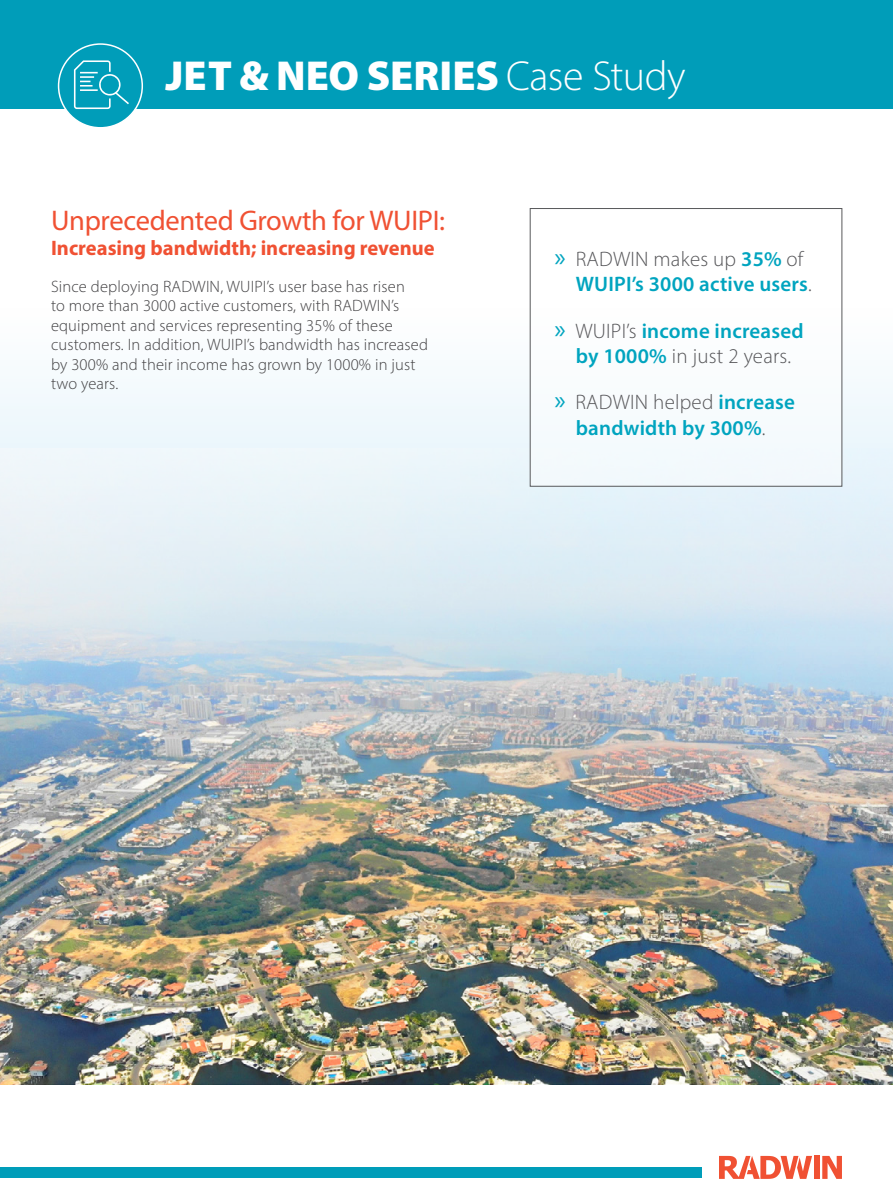
<style>
.page{position:relative;width:893px;height:1191px;background:#fff}
.page>*{position:absolute;margin:0;border:0;box-sizing:border-box;transform-origin:0 0}
.t1{font:900 42px "Myriad Pro";color:#fff}
.t2{font:28.5px "Myriad Pro";letter-spacing:-.01em;color:#f05133}
.t3{font:27px "Myriad Pro";color:#00a4bf}
.t4{font:600 21px "Myriad Pro";letter-spacing:.01em;color:#00a4bf}
.t5{font:300 21px "Myriad Pro";letter-spacing:.01em;color:#565659}
.t6{font:700 21px "Myriad Pro";color:#f05133}
.t7{font:300 16.5px/19.5px "Myriad Pro";letter-spacing:.01em;color:#414042}
.s1{font-weight:300}
.s2{font-weight:600;color:#00a4bf}
.s3{font-weight:300;color:#565659}
</style>
<div class="page">
<div style="left:0;top:1167px;width:701px;height:11px;background:#009db9"></div>
<div style="left:0;top:0;width:893px;height:108px;background:#009db9"></div>
<div style="left:814px;top:1155px;width:6px;height:23px;background:#f05133"></div>
<svg style="left:822px;top:1155px;width:20px;height:23px"></svg>
<svg style="left:719px;top:1155px;width:93px;height:23px"></svg>
<div style="left:59px;top:44px;width:83px;height:84px;background:#009db9;border-radius:50%"></div>
<div style="left:58px;top:43px;width:85px;height:85px;border:2px solid #fff;border-radius:50%"></div>
<svg style="left:74px;top:60px;width:55px;height:49px"></svg>
<div style="left:0;top:301px;width:893px;height:783px;background:#f6fbfd"></div>
<img style="left:0;top:448px;width:893px;height:636px">
<div style="left:530px;top:208px;width:312px;height:278px;background:#fff"></div>
<div style="left:530px;top:208px;width:312px;height:278px;border:1px solid #58595b"></div>
<h1 class="t1" style="left:165px;top:48px;width:522px">JET &amp; NEO SERIES <span class="s1">Case Study</span></h1>
<h2 class="t2" style="left:51px;top:203px;width:396px">Unprecedented Growth for WUIPI:</h2>
<p class="t6" style="left:51px;top:234px;width:385px">Increasing bandwidth; increasing revenue</p>
<p class="t7" style="left:51px;top:276px;width:378px">Since deploying RADWIN, WUIPIs’ user base has risen<br>to more than 3000 active customers, with RADWINs’ equipment and services representing 35% of these customers In. addition, WUIPIs’ bandwidth has increased by 300% and their income has grown by 1000% in just two years.</p>
<h3 class="t3" style="left:554px;top:240px;width:13px">»</h3>
<h3 class="t3" style="left:554px;top:312px;width:13px">»</h3>
<h3 class="t3" style="left:554px;top:384px;width:13px">»</h3>
<p class="t5" style="left:576px;top:246px;width:229px">RADWIN makes up <span class="s2">35%</span> of</p>
<p class="t4" style="left:576px;top:271px;width:238px">WUIPI s’ 3000 active users<span class="s3">.</span></p>
<p class="t4" style="left:575px;top:317px;width:230px"><span class="s3">WUIPIs’</span> income increased</p>
<p class="t5" style="left:576px;top:343px;width:217px"><span class="s2">by 1000%</span> in just 2 years.</p>
<p class="t5" style="left:575px;top:390px;width:221px">RADWIN helped <span class="s2">increase</span></p>
<p class="t4" style="left:576px;top:414px;width:191px">bandwidth by 300%<span class="s3">.</span></p>
</div>
